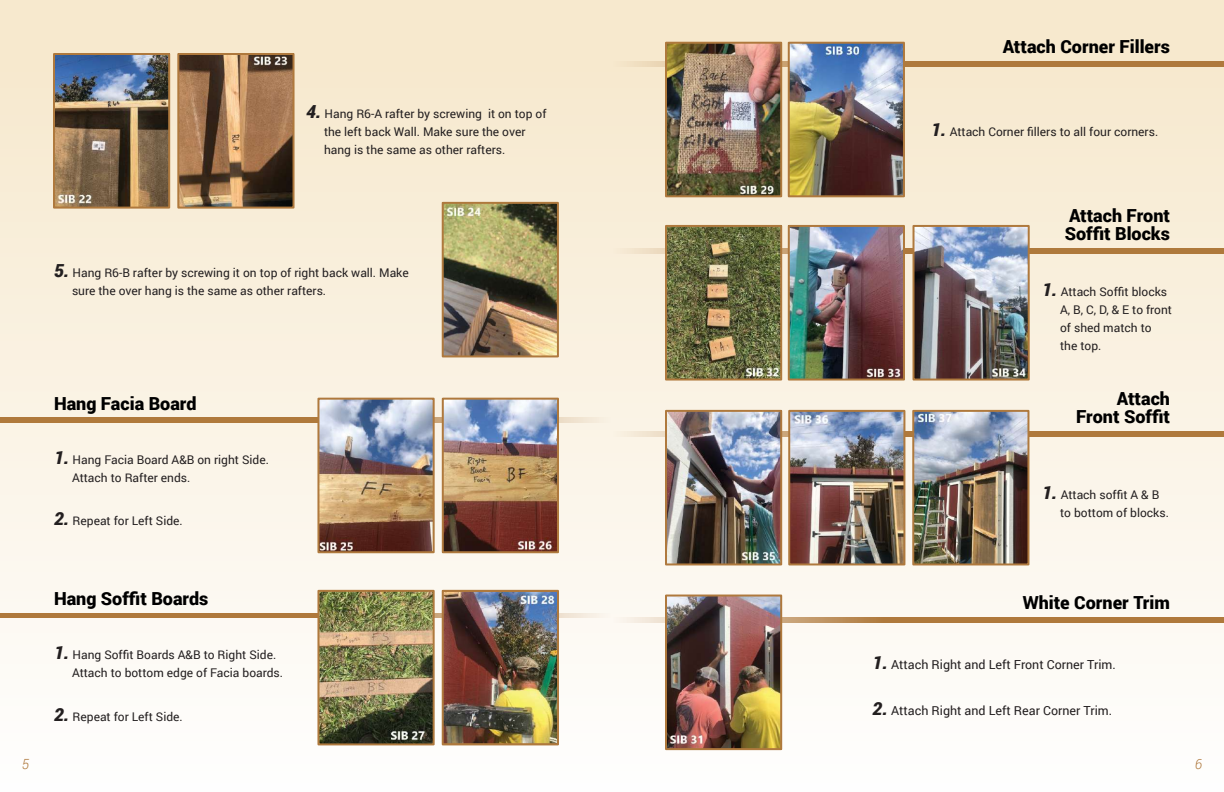
<style>
.page{position:relative;width:1224px;height:792px;background:#fff}
.page>*{position:absolute;margin:0;border:0;box-sizing:border-box;transform-origin:0 0}
.t1{font:900 18px/18px "Roboto";color:#000}
.t2{font:italic 300 14px "Roboto";color:#af793d}
.t3{font:12.5px "Roboto";color:#231f20}
.t4{font:12px/18px "Roboto";color:#231f20}
.s1{font-weight:900;font-style:italic;font-size:18px}
</style>
<div class="page">
<img style="left:0;top:0;width:1224px;height:751px">
<img style="left:56px;top:56px;width:111px;height:150px">
<div style="left:53px;top:53px;width:117px;height:156px;border:2px solid #af793d"></div>
<img style="left:180px;top:56px;width:112px;height:150px">
<div style="left:177px;top:53px;width:118px;height:156px;border:2px solid #af793d"></div>
<img style="left:445px;top:205px;width:111px;height:149px">
<div style="left:442px;top:202px;width:117px;height:155px;border:2px solid #af793d"></div>
<img style="left:0;top:418px;width:611px;height:5px">
<img style="left:0;top:613px;width:611px;height:5px">
<img style="left:320px;top:401px;width:112px;height:149px">
<div style="left:317px;top:398px;width:118px;height:155px;border:2px solid #af793d"></div>
<img style="left:445px;top:401px;width:111px;height:149px">
<div style="left:442px;top:398px;width:117px;height:155px;border:2px solid #af793d"></div>
<img style="left:320px;top:593px;width:112px;height:149px">
<div style="left:317px;top:590px;width:118px;height:155px;border:2px solid #af793d"></div>
<img style="left:445px;top:593px;width:111px;height:149px">
<div style="left:442px;top:590px;width:117px;height:155px;border:2px solid #af793d"></div>
<img style="left:614px;top:62px;width:610px;height:4px">
<img style="left:614px;top:249px;width:610px;height:5px">
<img style="left:614px;top:431px;width:610px;height:5px">
<img style="left:614px;top:617px;width:610px;height:5px">
<img style="left:668px;top:45px;width:111px;height:149px">
<div style="left:665px;top:42px;width:117px;height:155px;border:2px solid #af793d"></div>
<img style="left:791px;top:45px;width:111px;height:149px">
<div style="left:788px;top:42px;width:117px;height:155px;border:2px solid #af793d"></div>
<img style="left:916px;top:228px;width:111px;height:150px">
<div style="left:913px;top:225px;width:117px;height:156px;border:2px solid #af793d"></div>
<img style="left:668px;top:228px;width:111px;height:150px">
<div style="left:665px;top:225px;width:117px;height:156px;border:2px solid #af793d"></div>
<img style="left:791px;top:228px;width:111px;height:150px">
<div style="left:788px;top:225px;width:117px;height:156px;border:2px solid #af793d"></div>
<img style="left:915px;top:413px;width:111px;height:149px">
<div style="left:912px;top:410px;width:117px;height:155px;border:2px solid #af793d"></div>
<img style="left:668px;top:413px;width:111px;height:149px">
<div style="left:665px;top:410px;width:117px;height:155px;border:2px solid #af793d"></div>
<img style="left:791px;top:413px;width:111px;height:149px">
<div style="left:788px;top:410px;width:117px;height:155px;border:2px solid #af793d"></div>
<img style="left:668px;top:598px;width:111px;height:149px">
<div style="left:665px;top:595px;width:117px;height:155px;border:2px solid #af793d"></div>
<p class="t4" style="left:324px;top:104px;width:224px;text-indent:-18px"><span class="s1">4.</span> Hang R6-A rafter by screwing it on top of the left back Wall. Make sure the over hang is the same as other rafters.</p>
<p class="t4" style="left:72px;top:264px;width:338px;text-indent:-18px"><span class="s1">5.</span> Hang R6-B rafter by screwing it on top of right back wall. Make sure the over hang is the same as other rafters.</p>
<h1 class="t1" style="left:54px;top:394px;width:144px">Hang Facia Board</h1>
<p class="t4" style="left:72px;top:450px;width:198px;text-indent:-18px"><span class="s1">1.</span> Hang Facia Board A&amp;B on right Side.<br>Attach to Rafter ends.</p>
<p class="t4" style="left:54px;top:511px;width:130px"><span class="s1">2.</span> Repeat for Left Side.</p>
<h1 class="t1" style="left:54px;top:589px;width:156px">Hang Soffit Boards</h1>
<p class="t4" style="left:72px;top:646px;width:213px;text-indent:-18px"><span class="s1">1.</span> Hang Soffit Boards A&amp;B to Right Side.<br>Attach to bottom edge of Facia boards.</p>
<p class="t4" style="left:54px;top:707px;width:130px"><span class="s1">2.</span> Repeat for Left Side.</p>
<h1 class="t1" style="left:1003px;top:37px;width:169px">Attach Corner Fillers</h1>
<p class="t4" style="left:931px;top:122px;width:229px"><span class="s1">1.</span> Attach Corner fillers to all four corners.</p>
<h1 class="t1" style="left:1065px;top:206px;width:107px">Attach Front<br>Soffit Blocks</h1>
<p class="t4" style="left:1060px;top:283px;width:113px;text-indent:-18px"><span class="s1">1.</span> Attach Soffit blocks<br>A, B, C, D, &amp; E to front of shed match to<br>the top.</p>
<h1 class="t1" style="left:1076px;top:389px;width:95px;text-align:right">Attach<br>Front Soffit</h1>
<p class="t4" style="left:1060px;top:485px;width:110px;text-indent:-18px"><span class="s1">1.</span> Attach soffit A &amp; B to bottom of blocks.</p>
<h1 class="t1" style="left:1023px;top:593px;width:149px">White Corner Trim</h1>
<p class="t3" style="left:873px;top:656px;width:245px"><span class="s1">1.</span> Attach Right and Left Front Corner Trim.</p>
<p class="t3" style="left:873px;top:701px;width:241px"><span class="s1">2.</span> Attach Right and Left Rear Corner Trim.</p>
<p class="t2" style="left:22px;top:755px;width:9px">5</p>
<p class="t2" style="left:1195px;top:755px;width:9px">6</p>
</div>
